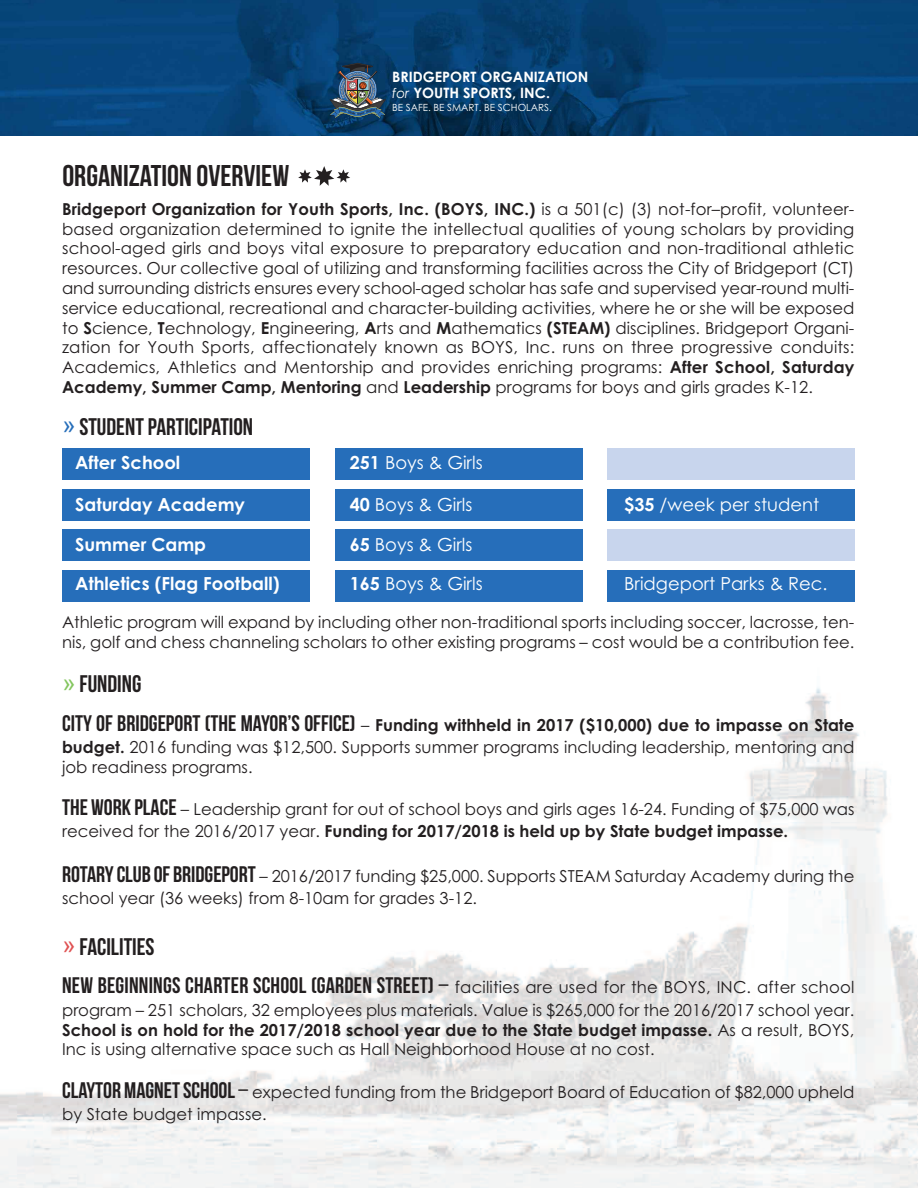
<style>
.page{position:relative;width:918px;height:1188px;background:#fff}
.page>*{position:absolute;margin:0;border:0;box-sizing:border-box;transform-origin:0 0}
.t1{font:700 30px "Bebas Neue";color:#231f20}
.t2{font:700 24px "Bebas Neue";color:#231f20}
.t3{font:18px/39px "Century Gothic";color:#fff}
.t4{font:700 18px/39px "Century Gothic";color:#fff}
.t5{font:16.5px/19.8px "Century Gothic";color:#231f20}
.t6{font:700 14.25px/15.9px "Century Gothic";color:#fff}
.t7{font:9.9px "Century Gothic";color:#fff}
.s1{font-weight:400;font-style:italic;font-size:13.5px}
.s2{font-weight:700}
.s3{font-family:"Arial";font-weight:400;color:#266eba}
.s4{font-family:"Arial";font-weight:400;color:#84c65f}
.s5{font-family:"Bebas Neue";font-weight:700;font-size:22.5px}
.s6{font-family:"Arial";font-weight:400;color:#df5253}
.s7{font-family:"Bebas Neue";font-size:22.5px}
</style>
<div class="page">
<img style="left:0;top:687px;width:918px;height:501px">
<div style="left:62px;top:448px;width:248px;height:32px;background:#266eba"></div>
<div style="left:62px;top:489px;width:248px;height:32px;background:#266eba"></div>
<div style="left:62px;top:529px;width:248px;height:32px;background:#266eba"></div>
<div style="left:62px;top:570px;width:248px;height:32px;background:#266eba"></div>
<div style="left:335px;top:448px;width:248px;height:32px;background:#266eba"></div>
<div style="left:335px;top:489px;width:248px;height:32px;background:#266eba"></div>
<div style="left:335px;top:529px;width:248px;height:32px;background:#266eba"></div>
<div style="left:335px;top:570px;width:248px;height:32px;background:#266eba"></div>
<div style="left:607px;top:448px;width:247px;height:32px;background:#c8d5ed"></div>
<div style="left:607px;top:489px;width:247px;height:32px;background:#266eba"></div>
<div style="left:607px;top:529px;width:247px;height:32px;background:#c8d5ed"></div>
<div style="left:607px;top:570px;width:247px;height:32px;background:#266eba"></div>
<img style="left:0;top:0;width:918px;height:136px">
<img style="left:329px;top:63px;width:57px;height:55px">
<svg style="left:298px;top:166px;width:52px;height:20px"></svg>
<p class="t6" style="left:392px;top:69px;width:198px">BRIDGEPORT ORGANIZATION <span class="s1">for</span> YOUTH SPORTS, INC.</p>
<p class="t7" style="left:392px;top:102px;width:161px">BE SAFE. BE SMART. BE SCHOLARS.</p>
<h1 class="t1" style="left:62px;top:158px;width:228px">ORGANIZATION OVERVIEW</h1>
<p class="t5" style="left:62px;top:199px;width:794px;text-align:justify"><span class="s2">Bridgeport Organization for Youth Sports, Inc. (BOYS, INC.)</span> is a 501(c) (3) not-for–profit, volunteer&shy;based organization determined to ignite the intellectual qualities of young scholars by providing school-aged girls and boys vital exposure to preparatory education and non-traditional athletic resources. Our collective goal of utilizing and transforming facilities across the City of Bridgeport (CT) and surrounding districts ensures every school-aged scholar has safe and supervised year-round multi&shy;service educational, recreational and character-building activities, where he or she will be exposed to <span class="s2">S</span>cience, <span class="s2">T</span>echnology, <span class="s2">E</span>ngineering, <span class="s2">A</span>rts and <span class="s2">M</span>athematics <span class="s2">(STEAM)</span> disciplines. Bridgeport Organi&shy;zation for Youth Sports, affectionately known as BOYS, Inc. runs on three progressive conduits:<br>Academics, Athletics and Mentorship and provides enriching programs: <span class="s2">After School, Saturday Academy, Summer Camp, Mentoring</span> and <span class="s2">Leadership</span> programs for boys and girls grades K-12.</p>
<h2 class="t2" style="left:62px;top:412px;width:192px"><span class="s3">»</span> STUDENT PARTICIPATION</h2>
<p class="t4" style="left:75px;top:443px;width:107px">After School</p>
<p class="t4" style="left:75px;top:485px;width:171px">Saturday Academy</p>
<p class="t4" style="left:75px;top:525px;width:206px">Summer Camp<br>Athletics (Flag Football)</p>
<p class="t3" style="left:350px;top:443px;width:134px"><span class="s2">251</span> Boys &amp; Girls</p>
<p class="t3" style="left:350px;top:485px;width:124px"><span class="s2">40</span> Boys &amp; Girls</p>
<p class="t3" style="left:350px;top:525px;width:134px"><span class="s2">65</span> Boys &amp; Girls<br><span class="s2">165</span> Boys &amp; Girls</p>
<p class="t3" style="left:624px;top:485px;width:197px"><span class="s2">$35</span> /week per student</p>
<p class="t3" style="left:624px;top:564px;width:205px">Bridgeport Parks &amp; Rec.</p>
<p class="t5" style="left:62px;top:612px;width:794px">Athletic program will expand by including other non-traditional sports including soccer, lacrosse, ten&shy;nis, golf and chess channeling scholars to other existing programs – cost would be a contribution fee.</p>
<h2 class="t2" style="left:62px;top:670px;width:81px"><span class="s4">»</span> FUNDING</h2>
<p class="t5" style="left:62px;top:714px;width:794px;line-height:22.5px"><span class="s5">CITY OF BRIDGEPORT (THE MAYOR’S OFFICE)</span> – <span class="s2">Funding withheld in 2017 ($10,000) due to impasse on State budget.</span> 2016 funding was $12,500. Supports summer programs including leadership, mentoring and</p>
<p class="t5" style="left:62px;top:757px;width:192px">job readiness programs.</p>
<p class="t5" style="left:62px;top:798px;width:794px;line-height:22.5px"><span class="s5">THE WORK PLACE</span> – Leadership grant for out of school boys and girls ages 16-24. Funding of $75,000 was received for the 2016/2017 year. <span class="s2">Funding for 2017/2018 is held up by State budget impasse.</span></p>
<p class="t5" style="left:62px;top:865px;width:794px;line-height:22.5px"><span class="s5">ROTARYCLUB OF BRIDGEPORT</span> – 2016/2017 funding $25,000. Supports STEAM Saturday Academy during the school year (36 weeks) from 8-10am for grades 3-12.</p>
<h2 class="t2" style="left:62px;top:933px;width:94px"><span class="s6">»</span> FACILITIES</h2>
<p class="t5" style="left:62px;top:976px;width:794px;line-height:22.5px"><span class="s5">NEW BEGINNINGS CHARTER SCHOOL (GARDEN STREET)</span> <span class="s7">–</span> facilities are used for the BOYS, INC. after school program – 251 scholars, 32 employees plus materials. Value is $265,000 for the 2016/2017 school year.</p>
<p class="t5" style="left:62px;top:1020px;width:794px"><span class="s2">School is on hold for the 2017/2018 school year due to the State budget impasse.</span> As a result, BOYS,<br>Inc is using alternative space such as Hall Neighborhood House at no cost.</p>
<p class="t5" style="left:62px;top:1081px;width:794px;line-height:22.5px"><span class="s5">CLAYTORMAGNETSCHOOL</span> <span class="s7">–</span> expected funding from the Bridgeport Board of Education of $82,000 upheld by State budget impasse.</p>
</div>
